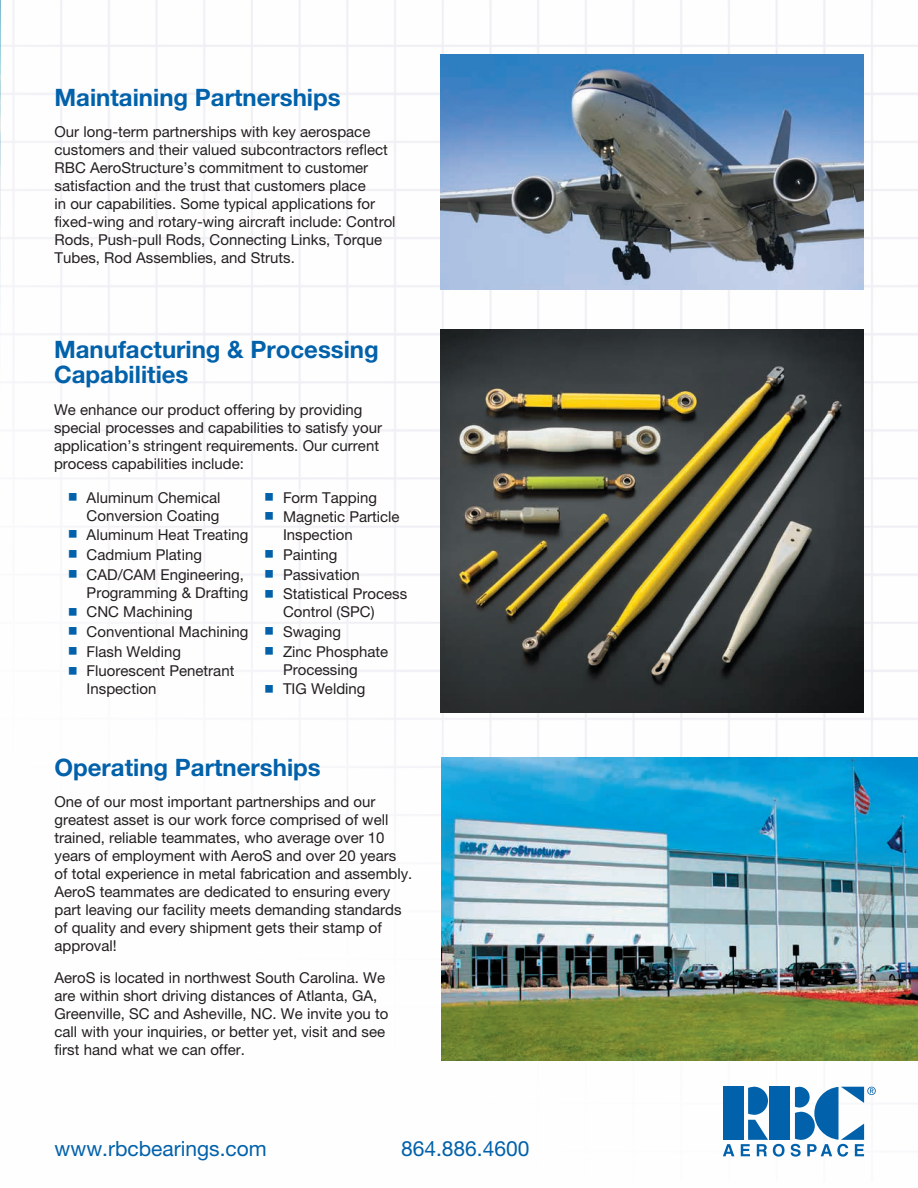
<style>
.page{position:relative;width:918px;height:1188px;background:#fff}
.page>*{position:absolute;margin:0;border:0;box-sizing:border-box;transform-origin:0 0}
.t1{font:700 24px/25.5px "Helvetica Neue 75";color:#0161aa}
.t2{font:21px "Helvetica Neue 55 Roman";color:#0161aa}
.t3{font:15px/18px "Helvetica Neue 55 Roman";color:#231f20}
.s1{color:#0161aa}
</style>
<div class="page">
<img style="left:0;top:0;width:918px;height:1157px">
<div style="left:723px;top:1087px;width:20px;height:53px;background:#0161aa"></div>
<div style="left:770px;top:1087px;width:20px;height:53px;background:#0161aa"></div>
<svg style="left:723px;top:1144px;width:11px;height:12px"></svg>
<svg style="left:741px;top:1087px;width:44px;height:70px"></svg>
<svg style="left:791px;top:1087px;width:85px;height:70px"></svg>
<img style="left:441px;top:54px;width:423px;height:235px">
<img style="left:441px;top:757px;width:477px;height:303px">
<img style="left:441px;top:330px;width:423px;height:382px">
<h1 class="t1" style="left:55px;top:84px;width:288px">Maintaining Partnerships</h1>
<p class="t3" style="left:55px;top:123px;width:343px">Our long-term partnerships with key aerospace customers and their valued subcontractors reflect RBC AeroStructure’s commitment to customer satisfaction and the trust that customers place<br>in our capabilities. Some typical applications for fixed-wing and rotary-wing aircraft include: Control Rods, Push-pull Rods, Connecting Links, Torque Tubes, Rod Assemblies, and Struts.</p>
<h1 class="t1" style="left:54px;top:336px;width:326px">Manufacturing &amp; Processing<br>Capabilities</h1>
<p class="t3" style="left:54px;top:400px;width:330px">We enhance our product offering by providing special processes and capabilities to satisfy your application’s stringent requirements. Our current process capabilities include:</p>
<p class="t3" style="left:68px;top:488px;width:155px;text-align:right"><span class="s1">○</span> Aluminum Chemical<br>Conversion Coating</p>
<p class="t3" style="left:68px;top:526px;width:182px"><span class="s1">○</span> Aluminum Heat Treating</p>
<p class="t3" style="left:68px;top:545px;width:136px"><span class="s1">○</span> Cadmium Plating</p>
<p class="t3" style="left:68px;top:565px;width:182px;text-align:right"><span class="s1">○</span> CAD/CAM Engineering,<br>Programming &amp; Drafting</p>
<p class="t3" style="left:68px;top:603px;width:127px"><span class="s1">○</span> CNC Machining</p>
<p class="t3" style="left:68px;top:623px;width:182px"><span class="s1">○</span> Conventional Machining</p>
<p class="t3" style="left:68px;top:642px;width:115px"><span class="s1">○</span> Flash Welding</p>
<p class="t3" style="left:87px;top:662px;width:149px;text-indent:-19px"><span class="s1">○</span> Fluorescent Penetrant<br>Inspection</p>
<p class="t3" style="left:264px;top:488px;width:115px"><span class="s1">○</span> Form Tapping</p>
<p class="t3" style="left:283px;top:508px;width:118px;text-indent:-19px"><span class="s1">○</span> Magnetic Particle<br>Inspection</p>
<p class="t3" style="left:264px;top:545px;width:75px"><span class="s1">○</span> Painting</p>
<p class="t3" style="left:264px;top:565px;width:97px"><span class="s1">○</span> Passivation</p>
<p class="t3" style="left:283px;top:585px;width:126px;text-indent:-19px"><span class="s1">○</span> Statistical Process<br>Control (SPC)</p>
<p class="t3" style="left:264px;top:623px;width:79px"><span class="s1">○</span> Swaging</p>
<p class="t3" style="left:283px;top:642px;width:107px;text-indent:-19px"><span class="s1">○</span> Zinc Phosphate<br>Processing</p>
<p class="t3" style="left:264px;top:680px;width:103px"><span class="s1">○</span> TIG Welding</p>
<h1 class="t1" style="left:55px;top:754px;width:268px">Operating Partnerships</h1>
<p class="t3" style="left:55px;top:793px;width:359px">One of our most important partnerships and our greatest asset is our work force comprised of well trained, reliable teammates, who average over 10 years of employment with AeroS and over 20 years of total experience in metal fabrication and assembly.<br>AeroS teammates are dedicated to ensuring every part leaving our facility meets demanding standards of quality and every shipment gets their stamp of approval!</p>
<p class="t3" style="left:55px;top:968px;width:335px">AeroS is located in northwest South Carolina. We are within short driving distances of Atlanta, GA, Greenville, SC and Asheville, NC. We invite you to call with your inquiries, or better yet, visit and see first hand what we can offer.</p>
<h2 class="t2" style="left:55px;top:1136px;width:214px">www.rbcbearings.com</h2>
<h2 class="t2" style="left:401px;top:1136px;width:130px">864.886.4600</h2>
</div>
